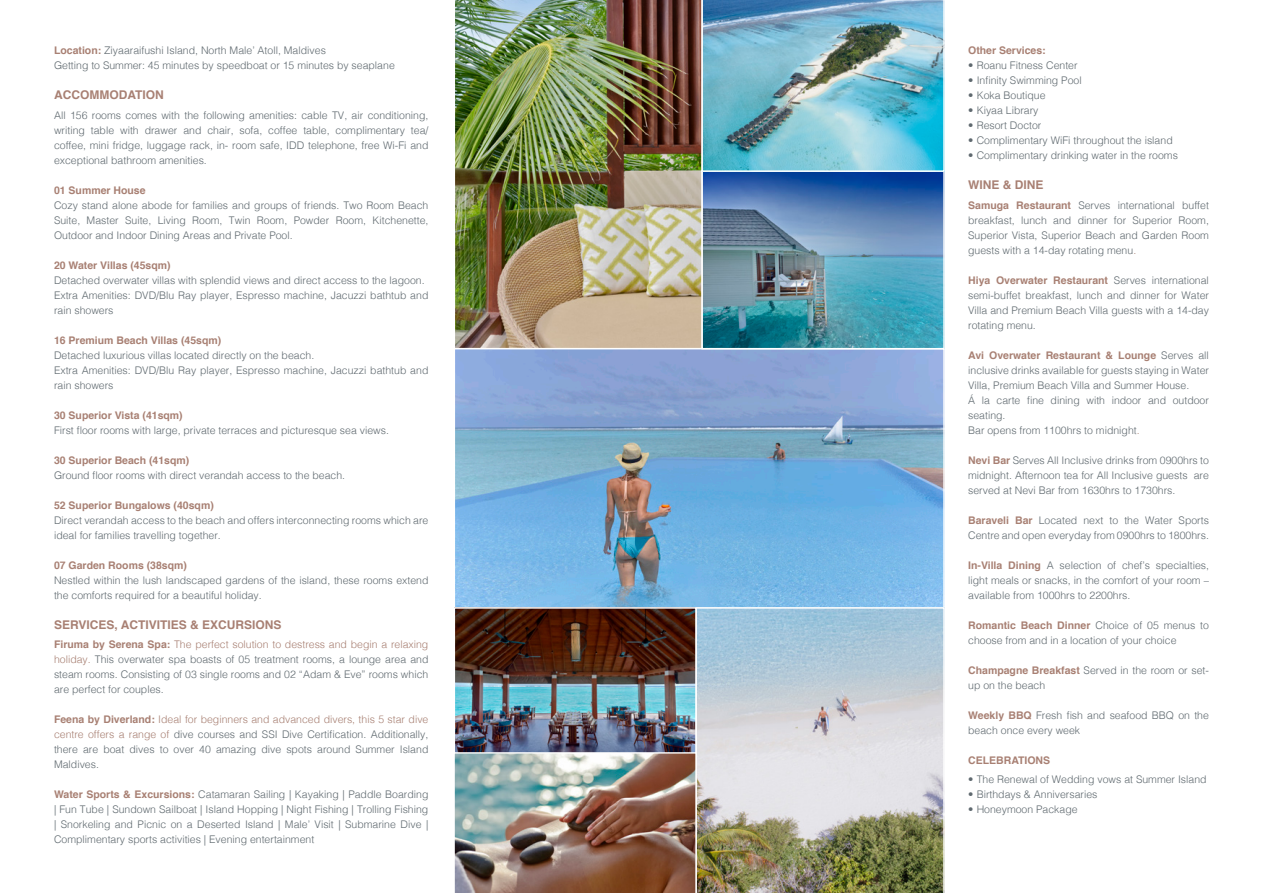
<style>
.page{position:relative;width:1263px;height:893px;background:#fff}
.page>*{position:absolute;margin:0;border:0;box-sizing:border-box;transform-origin:0 0}
.t1{font:700 12px "Helvetica";color:#a88073}
.t2{font:300 10.5px/15px "Helvetica";color:#5f696f;text-align:justify}
.t3{font:700 10.5px "Helvetica";color:#a88073}
.s1{font-weight:700;color:#a88073}
.s2{color:#a88073}
</style>
<div class="page">
<img style="left:457px;top:173px;width:485px;height:578px">
<img style="left:455px;top:0;width:246px;height:348px">
<div style="left:454px;top:348px;width:491px;height:261px;border:2px solid #fff"></div>
<div style="left:454px;top:607px;width:243px;height:147px;border:2px solid #fff"></div>
<img style="left:454px;top:753px;width:241px;height:140px">
<img style="left:695px;top:607px;width:250px;height:286px">
<div style="left:701px;top:170px;width:244px;height:179px;border:2px solid #fff"></div>
<img style="left:701px;top:0;width:244px;height:172px">
<p class="t2" style="left:54px;top:42px;width:273px"><span class="s1">Location:</span> Ziyaaraifushi Island, North Male’ Atoll, Maldives</p>
<p class="t2" style="left:54px;top:57px;width:342px">Getting to Summer: 45 minutes by speedboat or 15 minutes by seaplane</p>
<p class="t1" style="left:54px;top:86px;width:111px">ACCOMMODATION</p>
<p class="t2" style="left:54px;top:107px;width:376px">All 156 rooms comes with the following amenities: cable TV, air conditioning, writing table with drawer and chair, sofa, coffee table, complimentary tea/ coffee, mini fridge, luggage rack, in- room safe, IDD telephone, free Wi-Fi and exceptional bathroom amenities.</p>
<p class="t3" style="left:54px;top:182px;width:93px">01 Summer House</p>
<p class="t2" style="left:54px;top:197px;width:376px">Cozy stand alone abode for families and groups of friends. Two Room Beach Suite, Master Suite, Living Room, Twin Room, Powder Room, Kitchenette, Outdoor and Indoor Dining Areas and Private Pool.</p>
<p class="t3" style="left:54px;top:257px;width:118px">20 Water Villas (45sqm)</p>
<p class="t2" style="left:54px;top:272px;width:372px">Detached overwater villas with splendid views and direct access to the lagoon.</p>
<p class="t2" style="left:54px;top:287px;width:376px">Extra Amenities: DVD/Blu Ray player, Espresso machine, Jacuzzi bathtub and rain showers</p>
<p class="t3" style="left:54px;top:332px;width:169px">16 Premium Beach Villas (45sqm)</p>
<p class="t2" style="left:54px;top:347px;width:262px">Detached luxurious villas located directly on the beach.</p>
<p class="t2" style="left:54px;top:362px;width:376px">Extra Amenities: DVD/Blu Ray player, Espresso machine, Jacuzzi bathtub and rain showers</p>
<p class="t3" style="left:54px;top:407px;width:130px">30 Superior Vista (41sqm)</p>
<p class="t2" style="left:54px;top:422px;width:336px">First floor rooms with large, private terraces and picturesque sea views.</p>
<p class="t3" style="left:54px;top:452px;width:137px">30 Superior Beach (41sqm)</p>
<p class="t2" style="left:54px;top:467px;width:293px">Ground floor rooms with direct verandah access to the beach.</p>
<p class="t3" style="left:54px;top:497px;width:161px">52 Superior Bungalows (40sqm)</p>
<p class="t2" style="left:54px;top:512px;width:376px">Direct verandah access to the beach and offers interconnecting rooms which are ideal for families travelling together.</p>
<p class="t3" style="left:54px;top:557px;width:135px">07 Garden Rooms (38sqm)</p>
<p class="t2" style="left:54px;top:572px;width:376px">Nestled within the lush landscaped gardens of the island, these rooms extend the comforts required for a beautiful holiday.</p>
<p class="t1" style="left:54px;top:615px;width:229px">SERVICES, ACTIVITIES &amp; EXCURSIONS</p>
<p class="t2" style="left:54px;top:636px;width:376px"><span class="s1">Firuma by Serena Spa:</span> <span class="s2">The perfect solution to destress and begin a relaxing holiday.</span> This overwater spa boasts of 05 treatment rooms, a lounge area and steam rooms. Consisting of 03 single rooms and 02 “Adam &amp; Eve” rooms which are perfect for couples.</p>
<p class="t2" style="left:54px;top:711px;width:376px"><span class="s1">Feena by Diverland:</span> <span class="s2">Ideal for beginners and advanced divers, this 5 star dive centre offers a range of</span> dive courses and SSI Dive Certification. Additionally, there are boat dives to over 40 amazing dive spots around Summer Island Maldives.</p>
<p class="t2" style="left:54px;top:786px;width:376px"><span class="s1">Water Sports &amp; Excursions:</span> Catamaran Sailing | Kayaking | Paddle Boarding | Fun Tube | Sundown Sailboat | Island Hopping | Night Fishing | Trolling Fishing | Snorkeling and Picnic on a Deserted Island | Male’ Visit | Submarine Dive | Complimentary sports activities | Evening entertainment</p>
<p class="t3" style="left:968px;top:42px;width:79px">Other Services:</p>
<p class="t2" style="left:968px;top:57px;width:111px">• Roanu Fitness Center</p>
<p class="t2" style="left:968px;top:72px;width:115px">• Infinity Swimming Pool</p>
<p class="t2" style="left:968px;top:87px;width:79px">• Koka Boutique</p>
<p class="t2" style="left:968px;top:102px;width:72px">• Kiyaa Library</p>
<p class="t2" style="left:968px;top:117px;width:75px">• Resort Doctor</p>
<p class="t2" style="left:968px;top:132px;width:206px">• Complimentary WiFi throughout the island</p>
<p class="t2" style="left:968px;top:147px;width:211px">• Complimentary drinking water in the rooms</p>
<p class="t1" style="left:968px;top:176px;width:77px">WINE &amp; DINE</p>
<p class="t2" style="left:968px;top:197px;width:242px"><span class="s1">Samuga Restaurant</span> Serves international buffet breakfast, lunch and dinner for Superior Room, Superior Vista, Superior Beach and Garden Room guests with a 14-day rotating menu<span class="s2">.</span></p>
<p class="t2" style="left:968px;top:272px;width:242px"><span class="s1">Hiya Overwater Restaurant</span> Serves international semi-buffet breakfast, lunch and dinner for Water Villa and Premium Beach Villa guests with a 14-day rotating menu.</p>
<p class="t2" style="left:968px;top:347px;width:242px"><span class="s1">Avi Overwater Restaurant &amp; Lounge</span> Serves all inclusive drinks available for guests staying in Water Villa, Premium Beach Villa and Summer House.</p>
<p class="t2" style="left:968px;top:392px;width:242px">Á la carte fine dining with indoor and outdoor seating.</p>
<p class="t2" style="left:968px;top:422px;width:173px">Bar opens from 1100hrs to midnight<span class="s2">.</span></p>
<p class="t2" style="left:968px;top:452px;width:242px"><span class="s1">Nevi Bar</span> Serves All Inclusive drinks from 0900hrs to midnight. Afternoon tea for All Inclusive guests are served at Nevi Bar from 1630hrs to 1730hrs.</p>
<p class="t2" style="left:968px;top:512px;width:242px"><span class="s1">Baraveli Bar</span> Located next to the Water Sports<br>Centre and open everyday from 0900hrs to 1800hrs.</p>
<p class="t2" style="left:968px;top:557px;width:242px"><span class="s1">In-Villa Dining</span> A selection of chef’s specialties, light meals or snacks, in the comfort of your room – available from 1000hrs to 2200hrs.</p>
<p class="t2" style="left:968px;top:617px;width:242px"><span class="s1">Romantic Beach Dinner</span> Choice of 05 menus to choose from and in a location of your choice</p>
<p class="t2" style="left:968px;top:662px;width:242px"><span class="s1">Champagne Breakfast</span> Served in the room or set&shy;up on the beach</p>
<p class="t2" style="left:968px;top:707px;width:242px"><span class="s1">Weekly BBQ</span> Fresh fish and seafood BBQ on the beach once every week</p>
<p class="t3" style="left:968px;top:752px;width:84px">CELEBRATIONS</p>
<p class="t2" style="left:968px;top:771px;width:240px">• The Renewal of Wedding vows at Summer Island</p>
<p class="t2" style="left:968px;top:786px;width:131px">• Birthdays &amp; Anniversaries</p>
<p class="t2" style="left:968px;top:801px;width:111px">• Honeymoon Package</p>
</div>
